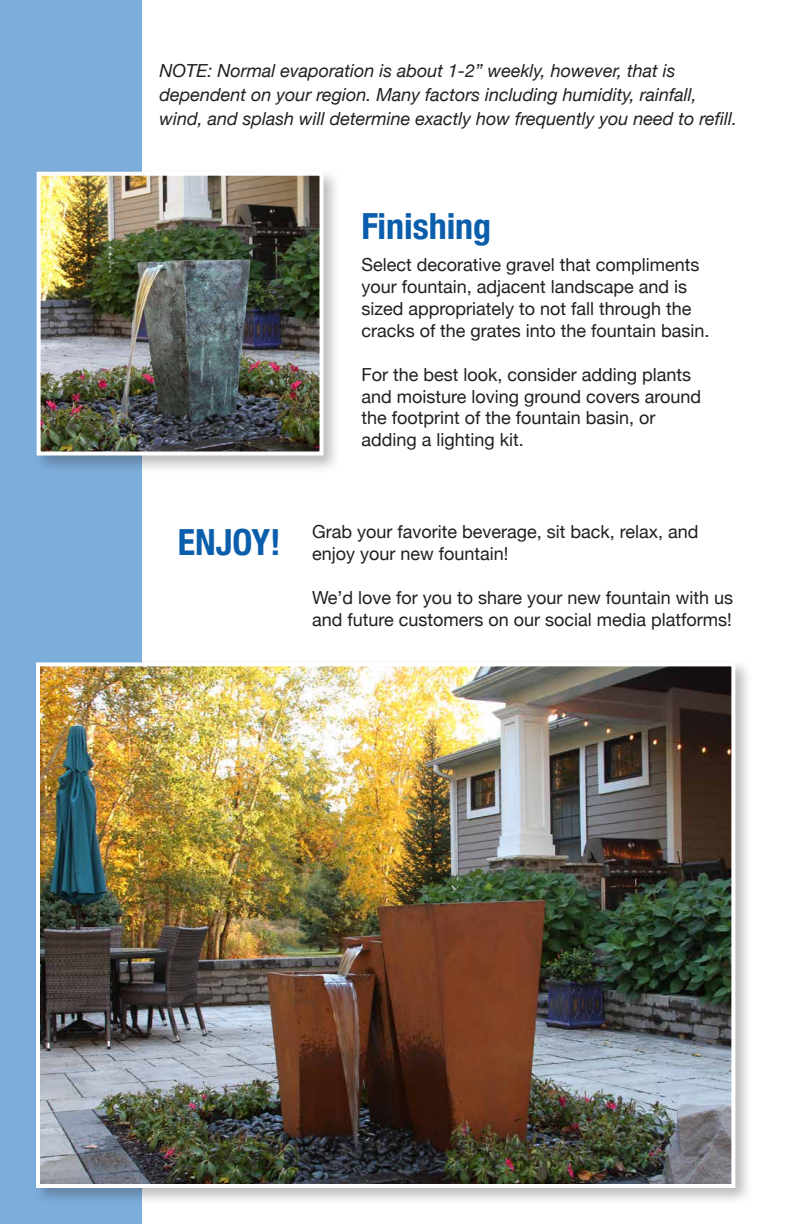
<style>
.page{position:relative;width:792px;height:1224px;background:#fff}
.page>*{position:absolute;margin:0;border:0;box-sizing:border-box;transform-origin:0 0}
.t1{font:700 condensed 36px "Helvetica Neue";color:#0a5eab}
.t2{font:18px/22px "Helvetica Neue";color:#231f20}
.t3{font:italic 18px/24px "Helvetica Neue";color:#231f20}
</style>
<div class="page">
<div style="left:0;top:0;width:142px;height:1224px;background:#7caedc"></div>
<div style="left:33px;top:168px;width:308px;height:306px;background:#231f20;opacity:.3"></div>
<img style="left:42px;top:177px;width:277px;height:274px">
<div style="left:37px;top:172px;width:287px;height:284px;border:4px solid #fff"></div>
<div style="left:32px;top:658px;width:721px;height:548px;background:#231f20;opacity:.3"></div>
<img style="left:41px;top:667px;width:689px;height:516px">
<div style="left:36px;top:662px;width:699px;height:526px;border:4px solid #fff"></div>
<p class="t3" style="left:159px;top:60px;width:579px">NOTE: Normal evaporation is about 1-2” weekly, however, that is dependent on your region. Many factors including humidity, rainfall, wind, and splash will determine exactly how frequently you need to refill.</p>
<h1 class="t1" style="left:178px;top:512px;width:105px">ENJOY!</h1>
<h1 class="t1" style="left:361px;top:196px;width:131px">Finishing</h1>
<p class="t2" style="left:361px;top:254px;width:350px">Select decorative gravel that compliments your fountain, adjacent landscape and is sized appropriately to not fall through the cracks of the grates into the fountain basin.</p>
<p class="t2" style="left:361px;top:364px;width:341px">For the best look, consider adding plants and moisture loving ground covers around the footprint of the fountain basin, or adding a lighting kit.</p>
<p class="t2" style="left:312px;top:521px;width:388px">Grab your favorite beverage, sit back, relax, and enjoy your new fountain!</p>
<p class="t2" style="left:312px;top:587px;width:423px">We’d love for you to share your new fountain with us and future customers on our social media platforms!</p>
</div>
